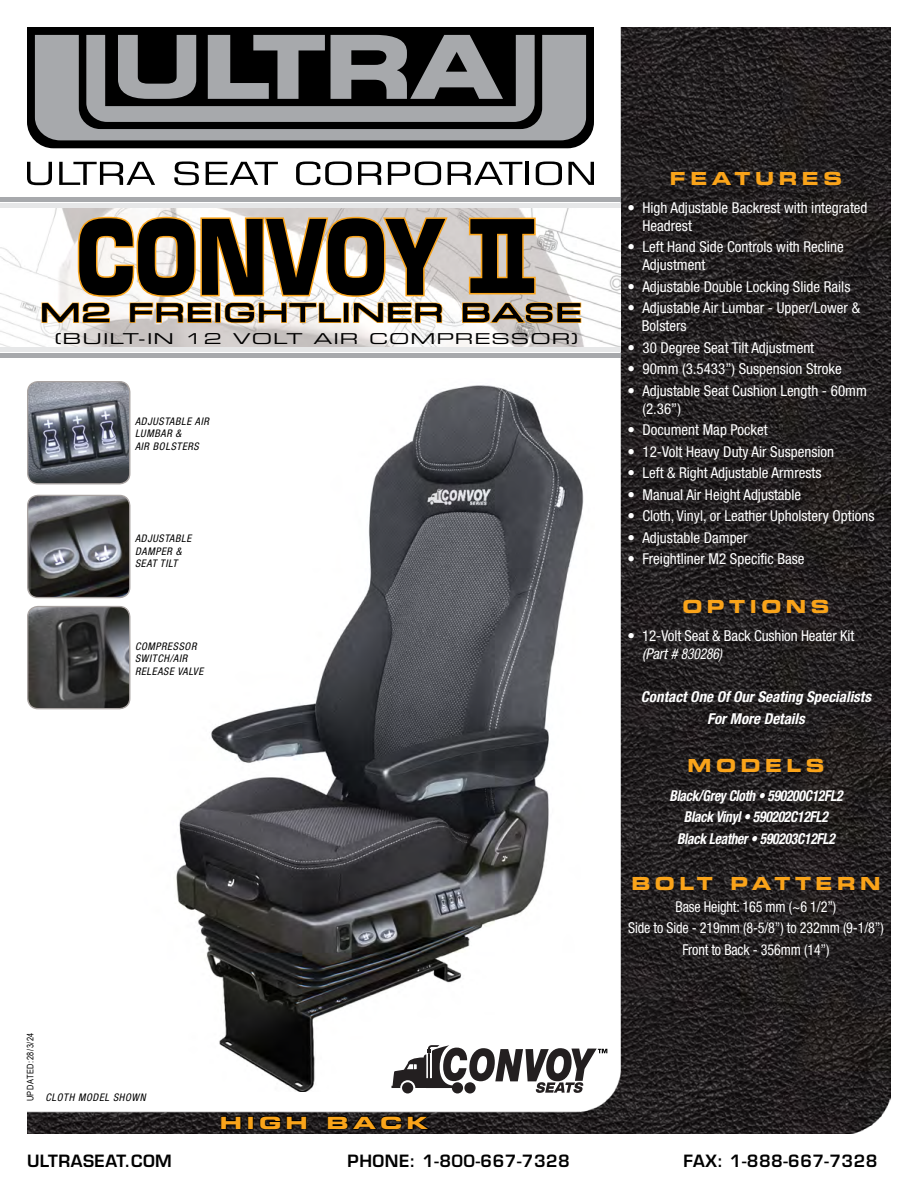
<style>
.page{position:relative;width:918px;height:1188px;background:#fff}
.page>*{position:absolute;margin:0;border:0;box-sizing:border-box;transform-origin:0 0}
.t1{font:700 101.25px "Eurostile LT Std";color:#000;scale:.8 1}
.t2{font:24px "Eurostile LT Std Ex 2";letter-spacing:.05em;color:#000;scale:1.25 1}
.Models{font:18px "Eurostile LT Std Bold Ex 2";letter-spacing:.25em;color:#faa41a}
.t3{font:16.8px "Eurostile LT Std Bold Ex 2";letter-spacing:.2em;color:#faa41a;scale:1.25 1}
.t4{font:600 16.5px "Eurostile LT Std";letter-spacing:.03em;color:#000}
.Bulleted_List{font:condensed 15px/18px "Helvetica Neue LT Pro";color:#fff}
.Bulleted_List-2{font:condensed 15px "Helvetica Neue LT Pro";color:#fff;scale:.94 1}
.Models-2{font:italic 700 condensed 15px "Helvetica Neue LT Pro";letter-spacing:-.02em;color:#fff;scale:.9 1}
.Bulleted_List_Italic{font:italic 700 condensed 15px "Helvetica Neue LT Pro";color:#fff}
.t5{font:15px "Eurostile LT Std Ex 2";letter-spacing:.05em;color:#000;scale:1.25 1}
.t6{font:italic condensed 10.5px "Helvetica Neue LT Pro";letter-spacing:.06em;color:#000}
.t7{font:9px "Arial Narrow";letter-spacing:.06em;color:#000}
.s1{font-style:italic}
</style>
<div class="page">
<img style="left:27px;top:27px;width:864px;height:1107px">
<img style="left:1px;top:208px;width:620px;height:139px">
<div style="left:1px;top:347px;width:620px;height:5px;background:#e6e7e8"></div>
<div style="left:1px;top:353px;width:620px;height:5px;background:#a7a9ac"></div>
<hr style="left:1px;top:198px;width:620px;height:4px;background:#a7a9ac">
<hr style="left:1px;top:204px;width:620px;height:4px;background:#e6e7e8">
<div style="left:27px;top:27px;width:567px;height:158px;background:#fff"></div>
<svg style="left:27px;top:162px;width:25px;height:23px"></svg>
<svg style="left:59px;top:162px;width:96px;height:23px"></svg>
<svg style="left:174px;top:161px;width:25px;height:24px"></svg>
<svg style="left:206px;top:162px;width:72px;height:23px"></svg>
<svg style="left:296px;top:161px;width:56px;height:24px"></svg>
<svg style="left:358px;top:162px;width:23px;height:23px"></svg>
<svg style="left:388px;top:161px;width:53px;height:24px"></svg>
<svg style="left:448px;top:162px;width:74px;height:23px"></svg>
<hr style="left:526px;top:162px;width:3px;height:23px;background:#000">
<svg style="left:536px;top:161px;width:26px;height:24px"></svg>
<svg style="left:568px;top:162px;width:26px;height:23px"></svg>
<svg style="left:27px;top:27px;width:567px;height:121px;background:#0a0a0a"></svg>
<svg style="left:35px;top:35px;width:551px;height:105px;background:#7e8082"></svg>
<svg style="left:86px;top:35px;width:449px;height:87px;background:#636566"></svg>
<svg style="left:220px;top:1115px;width:22px;height:15px"></svg>
<div style="left:248px;top:1116px;width:6px;height:13px;border:2px solid #000"></div>
<svg style="left:259px;top:1115px;width:49px;height:15px"></svg>
<svg style="left:327px;top:1115px;width:106px;height:16px;background:#181616"></svg>
<img style="left:110px;top:378px;width:485px;height:714px">
<svg style="left:468px;top:217px;width:68px;height:78px;background:#584c3b"></svg>
<svg style="left:40px;top:215px;width:409px;height:110px"></svg>
<svg style="left:461px;top:301px;width:122px;height:25px;background:#9c8768"></svg>
<svg style="left:392px;top:1045px;width:215px;height:48px"></svg>
<img style="left:28px;top:607px;width:102px;height:102px">
<div style="left:27px;top:606px;width:103px;height:103px;border:1px solid #a9a3a1;border-radius:10px"></div>
<img style="left:28px;top:382px;width:102px;height:102px">
<div style="left:27px;top:381px;width:103px;height:103px;border:1px solid #a9a3a1;border-radius:10px"></div>
<img style="left:28px;top:495px;width:102px;height:103px">
<div style="left:27px;top:495px;width:103px;height:103px;border:1px solid #a9a3a1;border-radius:10px"></div>
<p class="t1" style="left:76px;top:195px;width:461px">CONVOY</p>
<p class="t2" style="left:40px;top:296px;width:434px">M2 FREIGHTLINER BASE</p>
<p class="t5" style="left:55px;top:328px;width:420px">(BUILT-IN 12 VOLT AIR COMPRESSOR)</p>
<p class="t6" style="left:135px;top:415px;width:75px">ADJUSTABLE AIR</p>
<p class="t6" style="left:135px;top:428px;width:48px">LUMBAR &amp;</p>
<p class="t6" style="left:135px;top:440px;width:65px">AIR BOLSTERS</p>
<p class="t6" style="left:135px;top:532px;width:58px">ADJUSTABLE</p>
<p class="t6" style="left:135px;top:545px;width:48px">DAMPER &amp;</p>
<p class="t6" style="left:135px;top:557px;width:44px">SEAT TILT</p>
<p class="t6" style="left:135px;top:640px;width:63px">COMPRESSOR</p>
<p class="t6" style="left:135px;top:652px;width:54px">SWITCH/AIR</p>
<p class="t6" style="left:135px;top:665px;width:70px">RELEASE VALVE</p>
<p class="t7" style="left:24px;top:1101px;width:70px;rotate:-90deg">UPDATED:28/3/24</p>
<p class="t6" style="left:45px;top:1091px;width:102px">CLOTH MODEL SHOWN</p>
<p class="t3" style="left:220px;top:1111px;width:168px">HIGH BACK</p>
<p class="Models" style="left:670px;top:165px;width:174px">FEATURES</p>
<p class="Bulleted_List" style="left:642px;top:198px;width:227px;text-indent:-15px">• High Adjustable Backrest with integrated<br>Headrest</p>
<p class="Bulleted_List" style="left:642px;top:238px;width:203px;text-indent:-15px">• Left Hand Side Controls with Recline<br>Adjustment</p>
<p class="Bulleted_List" style="left:627px;top:277px;width:224px">• Adjustable Double Locking Slide Rails</p>
<p class="Bulleted_List" style="left:642px;top:299px;width:220px;text-indent:-14px">• Adjustable Air Lumbar - Upper/Lower &amp;<br>Bolsters</p>
<p class="Bulleted_List" style="left:627px;top:338px;width:188px">• 30 Degree Seat Tilt Adjustment</p>
<p class="Bulleted_List" style="left:627px;top:360px;width:216px">• 90mm (3.5433”) Suspension Stroke</p>
<p class="Bulleted_List" style="left:642px;top:382px;width:226px;text-indent:-15px">• Adjustable Seat Cushion Length - 60mm (2.36”)</p>
<p class="Bulleted_List" style="left:627px;top:421px;width:142px">• Document Map Pocket</p>
<p class="Bulleted_List" style="left:627px;top:443px;width:208px">• 12-Volt Heavy Duty Air Suspension</p>
<p class="Bulleted_List" style="left:627px;top:464px;width:196px">• Left &amp; Right Adjustable Armrests</p>
<p class="Bulleted_List" style="left:627px;top:486px;width:175px">• Manual Air Height Adjustable</p>
<p class="Bulleted_List" style="left:627px;top:507px;width:249px">• Cloth, Vinyl, or Leather Upholstery Options</p>
<p class="Bulleted_List" style="left:627px;top:529px;width:122px">• Adjustable Damper</p>
<p class="Bulleted_List" style="left:627px;top:550px;width:179px">• Freightliner M2 Specific Base</p>
<p class="Models" style="left:682px;top:594px;width:149px">OPTIONS</p>
<p class="Bulleted_List" style="left:642px;top:627px;width:214px;text-indent:-15px">• 12-Volt Seat &amp; Back Cushion Heater Kit <span class="s1">(Part # 830286)</span></p>
<p class="Bulleted_List_Italic" style="left:641px;top:688px;width:232px">Contact One Of Our Seating Specialists</p>
<p class="Bulleted_List_Italic" style="left:707px;top:709px;width:99px">For More Details</p>
<p class="Models" style="left:688px;top:753px;width:138px">MODELS</p>
<p class="Models-2" style="left:669px;top:786px;width:194px">Black/Grey Cloth • 590200C12FL2</p>
<p class="Models-2" style="left:684px;top:808px;width:162px">Black Vinyl • 590202C12FL2</p>
<p class="Models-2" style="left:677px;top:829px;width:177px">Black Leather • 590203C12FL2</p>
<p class="Models" style="left:631px;top:871px;width:251px">BOLT PATTERN</p>
<p class="Bulleted_List-2" style="left:676px;top:898px;width:172px">Base Height: 165 mm (~6 1/2”)</p>
<p class="Bulleted_List-2" style="left:628px;top:919px;width:273px">Side to Side - 219mm (8-5/8”) to 232mm (9-1/8”)</p>
<p class="Bulleted_List-2" style="left:682px;top:941px;width:158px">Front to Back - 356mm (14”)</p>
<p class="t4" style="left:27px;top:1151px;width:146px">ULTRASEAT.COM</p>
<p class="t4" style="left:348px;top:1151px;width:224px">PHONE: 1-800-667-7328</p>
<p class="t4" style="left:684px;top:1151px;width:195px">FAX: 1-888-667-7328</p>
</div>
